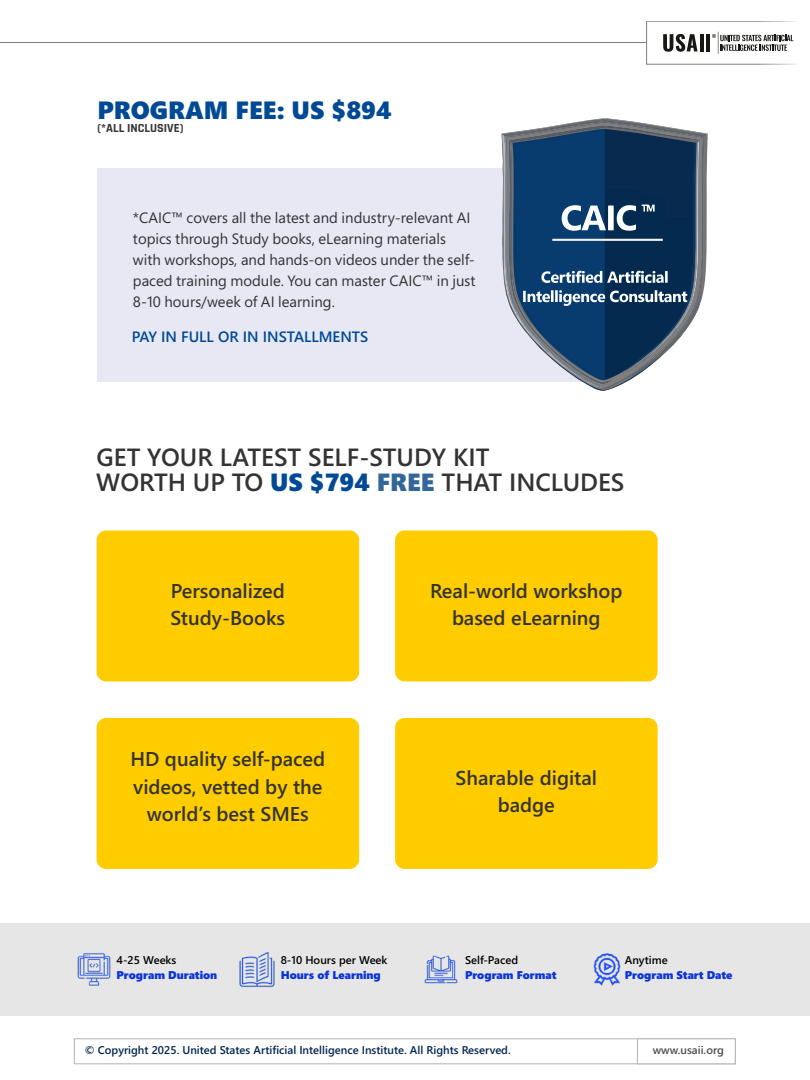
<style>
.page{position:relative;width:810px;height:1080px;background:#fff}
.page>*{position:absolute;margin:0;border:0;box-sizing:border-box;transform-origin:0 0}
.t1{font:25px "Segoe UI Black";color:#004a95}
.t2{font:600 24.88px/25.1px "Segoe UI";color:#333}
.t3{font:600 20px/27.4px "Segoe UI";color:#333;text-align:center}
.t4{font:15px/20.9px "Segoe Pro";color:#333}
.t5{font:600 15px "Segoe UI";color:#004a95}
.t6{font:700 12.5px "Rajdhani";color:#333}
.t7{font:600 11.25px "Segoe UI";color:#00254d}
.t8{font:11.25px "Segoe UI Black";color:#0a33d9}
.t9{font:600 11.25px "Segoe UI";color:#000}
.t10{font:600 11.25px "Segoe UI";color:#4d4d4d}
.s1{font-family:"Segoe UI Black";font-weight:400;color:#004a95}
.s2{font-family:"Segoe UI Black";font-weight:400;color:#369}
</style>
<div class="page">
<div style="left:74px;top:1039px;width:662px;height:25px;border:1px solid #b3b3b3"></div>
<div style="left:637px;top:1039px;width:99px;height:25px;background:#fff;border:1px solid #b3b3b3"></div>
<div style="left:646px;top:21px;width:164px;height:43px;border:1px solid #808080"></div>
<hr style="left:0;top:43px;width:647px;height:1px;background:#808080">
<div style="left:395px;top:530px;width:263px;height:151px;background:#fc0;border-radius:10px"></div>
<div style="left:98px;top:168px;width:502px;height:214px;background:#e8e8f5"></div>
<svg style="left:502px;top:119px;width:206px;height:272px"></svg>
<div style="left:0;top:923px;width:810px;height:92px;background:#e6e6e6"></div>
<img style="left:77px;top:953px;width:34px;height:33px">
<img style="left:239px;top:952px;width:36px;height:36px">
<img style="left:424px;top:955px;width:34px;height:29px">
<img style="left:593px;top:953px;width:28px;height:33px">
<svg style="left:663px;top:34px;width:35px;height:18px"></svg>
<hr style="left:700px;top:34px;width:3px;height:17px;background:#1a1815">
<hr style="left:706px;top:34px;width:4px;height:17px;background:#1a1815">
<svg style="left:712px;top:32px;width:81px;height:22px"></svg>
<div style="left:97px;top:530px;width:262px;height:151px;background:#fc0;border-radius:10px"></div>
<div style="left:395px;top:718px;width:263px;height:151px;background:#fc0;border-radius:10px"></div>
<div style="left:97px;top:718px;width:262px;height:151px;background:#fc0;border-radius:10px"></div>
<h1 class="t1" style="left:97px;top:101px;width:296px">PROGRAM FEE: US $894</h1>
<p class="t6" style="left:97px;top:121px;width:88px">(*ALL INCLUSIVE)</p>
<p class="t4" style="left:133px;top:209px;width:344px">*CAIC™ covers all the latest and industry-relevant AI topics through Study books, eLearning materials with workshops, and hands-on videos under the self&shy;paced training module. You can master CAIC™ in just 8-10 hours/week of AI learning.</p>
<p class="t5" style="left:132px;top:331px;width:238px">PAY IN FULL OR IN INSTALLMENTS</p>
<h2 class="t2" style="left:96px;top:447px;width:530px">GET YOUR LATEST SELF-STUDY KIT<br>WORTH UP TO <span class="s1">US $794</span> <span class="s2">FREE</span> THAT INCLUDES</h2>
<h3 class="t3" style="left:171px;top:579px;width:116px;text-align:left">Personalized<br>Study-Books</h3>
<h3 class="t3" style="left:130px;top:748px;width:196px">HD quality self-paced videos, vetted by the world’s best SMEs</h3>
<h3 class="t3" style="left:430px;top:579px;width:194px">Real-world workshop based eLearning</h3>
<h3 class="t3" style="left:456px;top:767px;width:143px;line-height:26.6px">Sharable digital badge</h3>
<p class="t9" style="left:117px;top:956px;width:61px">4-25 Weeks</p>
<p class="t8" style="left:117px;top:971px;width:102px">Program Duration</p>
<p class="t9" style="left:281px;top:956px;width:108px">8-10 Hours per Week</p>
<p class="t8" style="left:281px;top:971px;width:102px">Hours of Learning</p>
<p class="t9" style="left:465px;top:956px;width:55px">Self-Paced</p>
<p class="t8" style="left:465px;top:971px;width:93px">Program Format</p>
<p class="t9" style="left:625px;top:956px;width:44px">Anytime</p>
<p class="t8" style="left:625px;top:971px;width:109px">Program Start Date</p>
<p class="t7" style="left:85px;top:1046px;width:427px">© Copyright 2025. United States Artificial Intelligence Institute. All Rights Reserved.</p>
<p class="t10" style="left:653px;top:1046px;width:73px">www.usaii.org</p>
</div>
